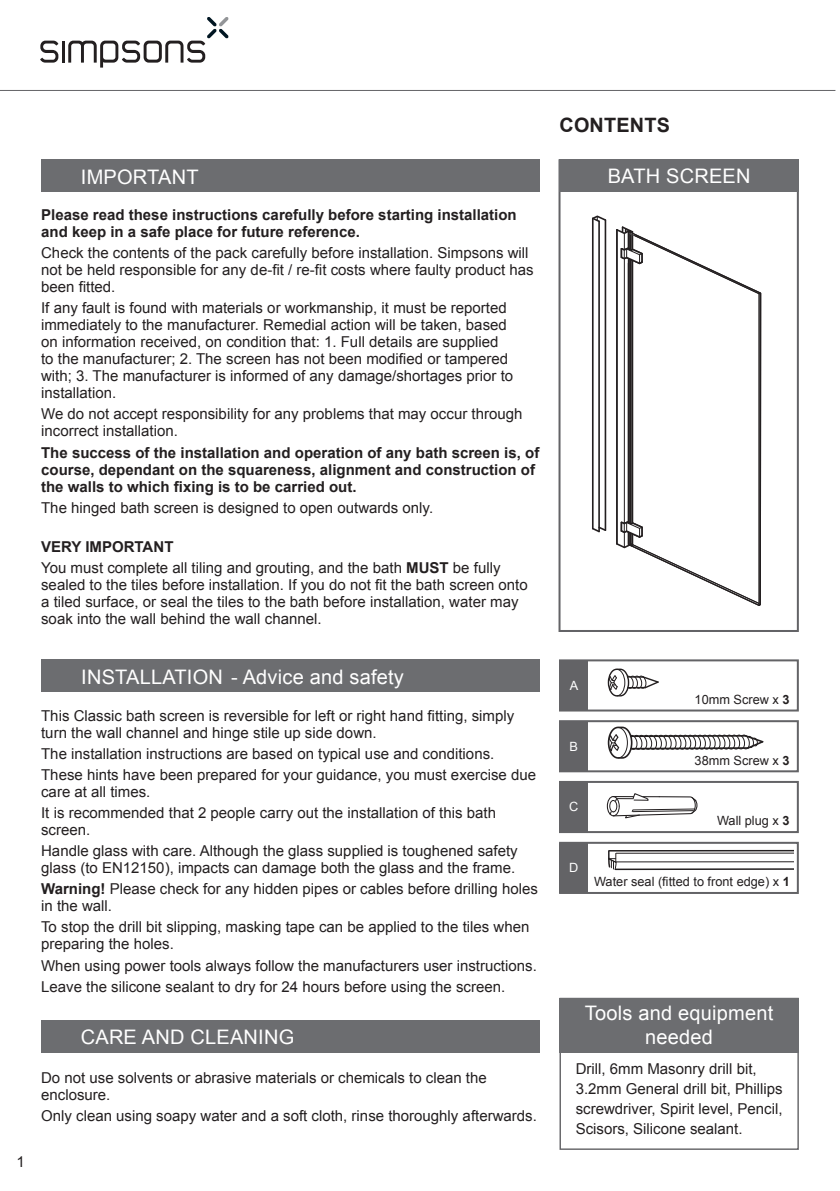
<style>
.page{position:relative;width:840px;height:1191px;background:#fff}
.page>*{position:absolute;margin:0;border:0;box-sizing:border-box;transform-origin:0 0}
.t1{font:20px/24px "Arial";letter-spacing:.01em;color:#fff;text-align:center}
.t2{font:700 19.8px "Arial";letter-spacing:.01em;color:#231f20}
.t3{font:15px/17px "Arial";color:#231f20}
.t4{font:700 15px/17px "Arial";color:#231f20}
.t5{font:12.8px "Arial";color:#231f20}
.t6{font:12.8px "Arial";color:#fff}
.s1{font-weight:700}
</style>
<div class="page">
<div style="left:558px;top:781px;width:240px;height:52px;border:2px solid #636366"></div>
<div style="left:558px;top:159px;width:240px;height:473px;border:2px solid #636366"></div>
<div style="left:559px;top:159px;width:239px;height:32px;background:#6c6d70"></div>
<div style="left:558px;top:720px;width:240px;height:52px;border:2px solid #636366"></div>
<svg style="left:40px;top:41px;width:18px;height:22px"></svg>
<hr style="left:62px;top:41px;width:3px;height:22px;background:#231f20">
<svg style="left:68px;top:17px;width:160px;height:51px"></svg>
<div style="left:41px;top:159px;width:498px;height:32px;background:#6c6d70"></div>
<div style="left:41px;top:659px;width:498px;height:32px;background:#6c6d70"></div>
<hr style="left:591px;top:218px;width:2px;height:310px;background:#231f20">
<hr style="left:598px;top:221px;width:1px;height:310px;background:#231f20">
<hr style="left:604px;top:220px;width:2px;height:310px;background:#231f20">
<svg style="left:591px;top:215px;width:16px;height:8px"></svg>
<svg style="left:591px;top:525px;width:16px;height:8px"></svg>
<hr style="left:758px;top:294px;width:1px;height:311px;background:#231f20">
<svg style="left:616px;top:226px;width:143px;height:378px"></svg>
<div style="left:558px;top:659px;width:240px;height:52px;border:2px solid #636366"></div>
<div style="left:559px;top:660px;width:28px;height:50px;background:#636366"></div>
<svg style="left:607px;top:668px;width:51px;height:29px"></svg>
<div style="left:559px;top:721px;width:28px;height:50px;background:#636366"></div>
<div style="left:559px;top:782px;width:28px;height:50px;background:#636366"></div>
<div style="left:559px;top:997px;width:239px;height:55px;background:#6c6d70"></div>
<div style="left:41px;top:1020px;width:498px;height:32px;background:#6c6d70"></div>
<div style="left:558px;top:842px;width:240px;height:52px;border:2px solid #636366"></div>
<hr style="left:616px;top:861px;width:177px;height:1px;background:#231f20">
<hr style="left:615px;top:868px;width:178px;height:2px;background:#231f20">
<hr style="left:609px;top:850px;width:184px;height:1px;background:#231f20">
<hr style="left:616px;top:852px;width:177px;height:1px;background:#231f20">
<svg style="left:608px;top:851px;width:8px;height:19px"></svg>
<div style="left:559px;top:842px;width:28px;height:50px;background:#636366"></div>
<svg style="left:606px;top:793px;width:91px;height:25px"></svg>
<svg style="left:607px;top:726px;width:156px;height:33px"></svg>
<hr style="left:0;top:90px;width:835px;height:1px;background:#636366">
<p class="t3" style="left:17px;top:1153px;width:10px">1</p>
<p class="t1" style="left:81px;top:164px;width:119px">IMPORTANT</p>
<p class="t4" style="left:41px;top:207px;width:477px">Please read these instructions carefully before starting installation and keep in a safe place for future reference.</p>
<p class="t3" style="left:41px;top:245px;width:493px">Check the contents of the pack carefully before installation. Simpsons will not be held responsible for any de-fit / re-fit costs where faulty product has been fitted.</p>
<p class="t3" style="left:41px;top:300px;width:473px">If any fault is found with materials or workmanship, it must be reported immediately to the manufacturer. Remedial action will be taken, based on information received, on condition that: 1. Full details are supplied to the manufacturer; 2. The screen has not been modified or tampered with; 3. The manufacturer is informed of any damage/shortages prior to installation.</p>
<p class="t3" style="left:41px;top:406px;width:482px">We do not accept responsibility for any problems that may occur through incorrect installation.</p>
<p class="t4" style="left:41px;top:444px;width:499px">The success of the installation and operation of any bath screen is, of course, dependant on the squareness, alignment and construction of the walls to which fixing is to be carried out.</p>
<p class="t3" style="left:41px;top:499px;width:393px">The hinged bath screen is designed to open outwards only.</p>
<p class="t4" style="left:41px;top:538px;width:134px">VERY IMPORTANT</p>
<p class="t3" style="left:41px;top:559px;width:488px">You must complete all tiling and grouting, and the bath <span class="s1">MUST</span> be fully sealed to the tiles before installation. If you do not fit the bath screen onto a tiled surface, or seal the tiles to the bath before installation, water may soak into the wall behind the wall channel.</p>
<p class="t2" style="left:559px;top:113px;width:112px">CONTENTS</p>
<p class="t1" style="left:607px;top:164px;width:144px">BATH SCREEN</p>
<p class="t1" style="left:81px;top:664px;width:324px">INSTALLATION - Advice and safety</p>
<p class="t6" style="left:569px;top:678px;width:10px">A</p>
<p class="t3" style="left:41px;top:707px;width:474px">This Classic bath screen is reversible for left or right hand fitting, simply turn the wall channel and hinge stile up side down.</p>
<p class="t3" style="left:41px;top:745px;width:454px">The installation instructions are based on typical use and conditions.</p>
<p class="t3" style="left:41px;top:766px;width:496px">These hints have been prepared for your guidance, you must exercise due care at all times.</p>
<p class="t3" style="left:41px;top:804px;width:456px">It is recommended that 2 people carry out the installation of this bath screen.</p>
<p class="t3" style="left:41px;top:842px;width:478px">Handle glass with care. Although the glass supplied is toughened safety glass (to EN12150), impacts can damage both the glass and the frame.</p>
<p class="t3" style="left:41px;top:880px;width:498px"><span class="s1">Warning!</span> Please check for any hidden pipes or cables before drilling holes in the wall.</p>
<p class="t3" style="left:41px;top:918px;width:489px">To stop the drill bit slipping, masking tape can be applied to the tiles when preparing the holes.</p>
<p class="t3" style="left:41px;top:956px;width:497px">When using power tools always follow the manufacturers user instructions.</p>
<p class="t3" style="left:41px;top:977px;width:465px">Leave the silicone sealant to dry for 24 hours before using the screen.</p>
<p class="t6" style="left:569px;top:739px;width:10px">B</p>
<p class="t6" style="left:569px;top:800px;width:11px">C</p>
<p class="t6" style="left:569px;top:860px;width:11px">D</p>
<p class="t5" style="left:694px;top:692px;width:96px">10mm Screw x <span class="s1">3</span></p>
<p class="t5" style="left:694px;top:753px;width:96px">38mm Screw x <span class="s1">3</span></p>
<p class="t5" style="left:716px;top:813px;width:74px">Wall plug x <span class="s1">3</span></p>
<p class="t5" style="left:593px;top:874px;width:197px">Water seal (fitted to front edge) x <span class="s1">1</span></p>
<p class="t1" style="left:81px;top:1024px;width:215px">CARE AND CLEANING</p>
<p class="t3" style="left:41px;top:1068px;width:447px">Do not use solvents or abrasive materials or chemicals to clean the enclosure.</p>
<p class="t3" style="left:41px;top:1106px;width:497px">Only clean using soapy water and a soft cloth, rinse thoroughly afterwards.</p>
<p class="t1" style="left:584px;top:1001px;width:190px">Tools and equipment needed</p>
<p class="t3" style="left:575px;top:1058px;width:208px;line-height:20px">Drill, 6mm Masonry drill bit,<br>3.2mm General drill bit, Phillips screwdriver, Spirit level, Pencil,<br>Scisors, Silicone sealant.</p>
</div>
